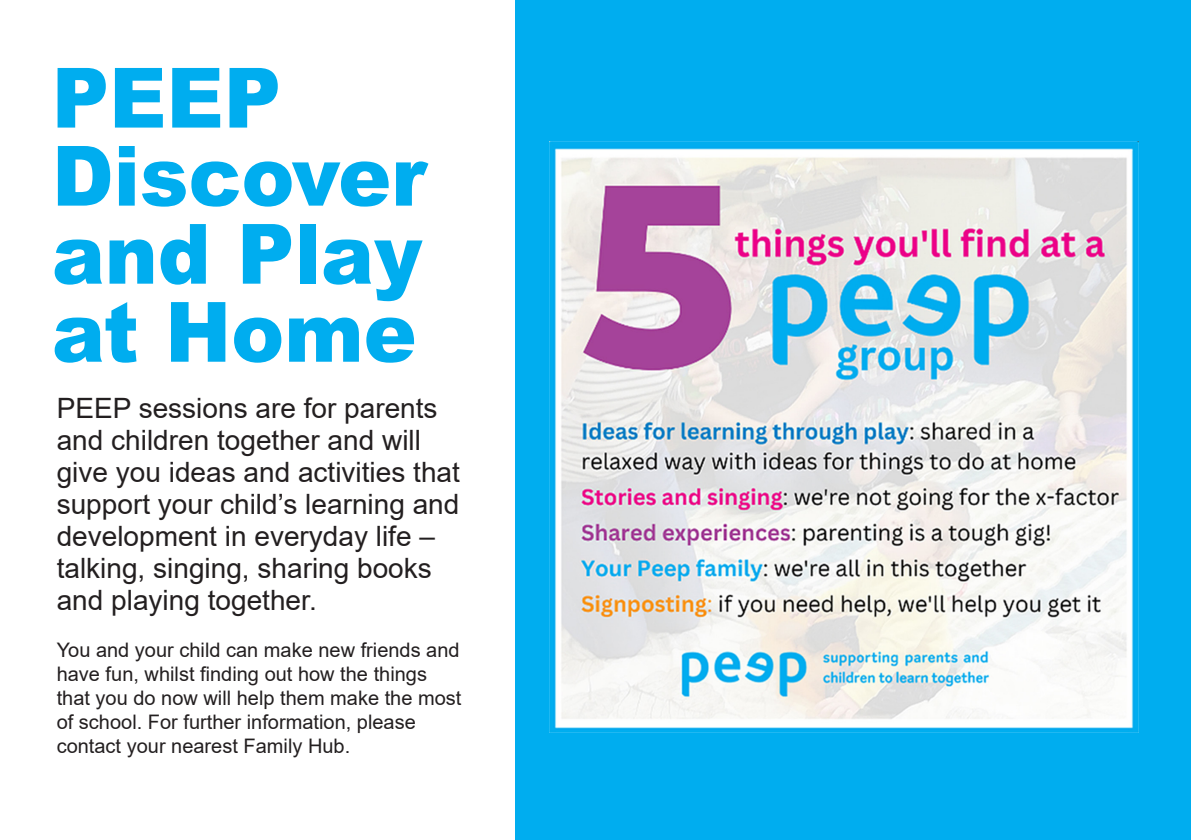
<style>
.page{position:relative;width:1191px;height:840px;background:#fff}
.page>*{position:absolute;margin:0;border:0;box-sizing:border-box;transform-origin:0 0}
.t1{font:900 83.2px/78px "Arial";color:#00adef;scale:.95 1}
.t2{font:28px/32px "Arial";color:#231f20}
.t3{font:20px/24px "Arial";color:#231f20}
</style>
<div class="page">
<div style="left:516px;top:0;width:675px;height:839px;background:#00adef"></div>
<img style="left:549px;top:141px;width:589px;height:590px">
<p class="t1" style="left:52px;top:56px;width:396px">PEEP<br>Discover and Play at Home</p>
<p class="t2" style="left:57px;top:392px;width:405px">PEEP sessions are for parents and children together and will give you ideas and activities that support your child’s learning and development in everyday life – talking, singing, sharing books and playing together.</p>
<p class="t3" style="left:57px;top:637px;width:406px">You and your child can make new friends and have fun, whilst finding out how the things that you do now will help them make the most of school. For further information, please contact your nearest Family Hub.</p>
</div>
